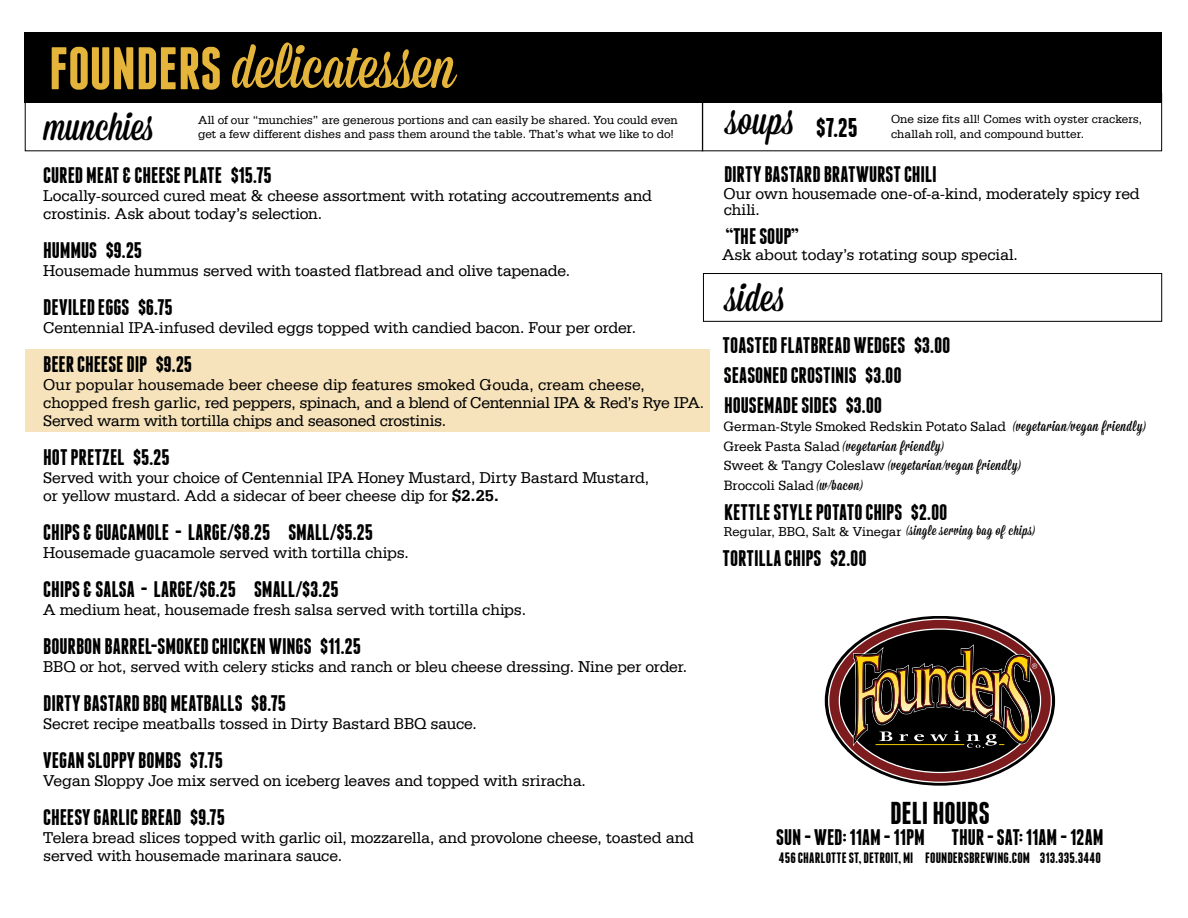
<style>
.page{position:relative;width:1188px;height:918px;background:#fff}
.page>*{position:absolute;margin:0;border:0;box-sizing:border-box;transform-origin:0 0}
.t1{font:60px "Mission Script";color:#e5b53b}
.t2{font:39px "Mission Script";letter-spacing:.005em;color:#000}
.t3{font:700 31.5px "Franchise";letter-spacing:-.005em;color:#000}
.t4{font:700 27px "Franchise";color:#000}
.t5{font:700 22.5px/30px "Franchise";color:#000}
.t6{font:16.5px/18px "Serifa BT";letter-spacing:-.015em;color:#000}
.t7{font:700 15px "Franchise";letter-spacing:.005em;color:#000}
.t8{font:14.25px "Serifa BT";color:#000}
.t9{font:14.25px/19.5px "Mission Script";letter-spacing:.035em;color:#000}
.t10{font:13.5px "Mission Script";letter-spacing:.04em;color:#000}
.t11{font:12.3px/14.2px "Serifa BT";color:#000}
.s1{font-family:"Franchise";font-weight:700}
.s2{font-family:"Serifa";font-weight:700}
.s3{font-family:"Mission Script"}
.s4{font-family:"Serifa BT"}
</style>
<div class="page">
<div style="left:25px;top:32px;width:1137px;height:71px;background:#000"></div>
<div style="left:25px;top:350px;width:685px;height:82px;background:#f6e3bb"></div>
<div style="left:702px;top:93px;width:460px;height:58px;border:1px solid #000"></div>
<svg style="left:825px;top:616px;width:230px;height:170px"></svg>
<div style="left:25px;top:93px;width:678px;height:58px;border:1px solid #000"></div>
<div style="left:703px;top:273px;width:459px;height:49px;border:1px solid #000"></div>
<h1 class="t1" style="left:49px;top:31px;width:408px"><span class="s1">FOUNDERS</span> delicatessen</h1>
<h2 class="t2" style="left:44px;top:104px;width:110px">munchies</h2>
<h2 class="t2" style="left:727px;top:97px;width:67px">soups</h2>
<p class="t11" style="left:198px;top:112px;width:481px">All of our “munchies” are generous portions and can easily be shared. You could even get a few different dishes and pass them around the table. That’s what we like to do!</p>
<h3 class="t4" style="left:816px;top:115px;width:43px">$7.25</h3>
<p class="t11" style="left:891px;top:111px;width:253px">One size fits all! Comes with oyster crackers,</p>
<p class="t11" style="left:891px;top:126px;width:195px">challah roll, and compound butter.</p>
<h3 class="t5" style="left:43px;top:160px;width:230px">CURED MEAT &amp; CHEESE PLATE $15.75</h3>
<p class="t6" style="left:43px;top:187px;width:610px">Locally-sourced cured meat &amp; cheese assortment with rotating accoutrements and crostinis. Ask about today’s selection.</p>
<h3 class="t5" style="left:43px;top:235px;width:101px">HUMMUS $9.25</h3>
<p class="t6" style="left:43px;top:262px;width:529px">Housemade hummus served with toasted flatbread and olive tapenade.</p>
<h3 class="t5" style="left:43px;top:292px;width:131px">DEVILED EGGS $6.75</h3>
<p class="t6" style="left:43px;top:319px;width:594px">Centennial IPA-infused deviled eggs topped with candied bacon. Four per order.</p>
<h3 class="t5" style="left:43px;top:349px;width:151px">BEER CHEESE DIP $9.25</h3>
<p class="t6" style="left:43px;top:376px;width:662px">Our popular housemade beer cheese dip features smoked Gouda, cream cheese, chopped fresh garlic, red peppers, spinach, and a blend of Centennial IPA &amp; Red’s Rye IPA.<br>Served warm with tortilla chips and seasoned crostinis.</p>
<h3 class="t5" style="left:43px;top:442px;width:128px">HOT PRETZEL $5.25</h3>
<p class="t6" style="left:43px;top:469px;width:608px">Served with your choice of Centennial IPA Honey Mustard, Dirty Bastard Mustard, or yellow mustard. Add a sidecar of beer cheese dip for <span class="s2">$2.25.</span></p>
<h3 class="t5" style="left:43px;top:517px;width:331px">CHIPS &amp; GUACAMOLE - LARGE/$8.25 SMALL/$5.25</h3>
<p class="t6" style="left:43px;top:544px;width:367px">Housemade guacamole served with tortilla chips.</p>
<h3 class="t5" style="left:43px;top:574px;width:297px">CHIPS &amp; SALSA - LARGE/$6.25 SMALL/$3.25</h3>
<p class="t6" style="left:43px;top:601px;width:484px">A medium heat, housemade fresh salsa served with tortilla chips.</p>
<h3 class="t5" style="left:43px;top:631px;width:319px">BOURBON BARREL-SMOKED CHICKEN WINGS $11.25</h3>
<p class="t6" style="left:43px;top:658px;width:646px">BBQ or hot, served with celery sticks and ranch or bleu cheese dressing. Nine per order.</p>
<h3 class="t5" style="left:43px;top:688px;width:244px">DIRTY BASTARD BBQ MEATBALLS $8.75</h3>
<p class="t6" style="left:43px;top:715px;width:435px">Secret recipe meatballs tossed in Dirty Bastard BBQ sauce.</p>
<h3 class="t5" style="left:43px;top:745px;width:181px">VEGAN SLOPPY BOMBS $7.75</h3>
<p class="t6" style="left:43px;top:772px;width:544px">Vegan Sloppy Joe mix served on iceberg leaves and topped with sriracha.</p>
<h3 class="t5" style="left:43px;top:802px;width:183px">CHEESY GARLIC BREAD $9.75</h3>
<p class="t6" style="left:43px;top:829px;width:652px">Telera bread slices topped with garlic oil, mozzarella, and provolone cheese, toasted and served with housemade marinara sauce.</p>
<h3 class="t5" style="left:724px;top:159px;width:214px">DIRTY BASTARD BRATWURST CHILI</h3>
<p class="t6" style="left:723px;top:185px;width:418px;line-height:16.5px">Our own housemade one-of-a-kind, moderately spicy red chili.</p>
<h3 class="t5" style="left:726px;top:221px;width:74px">“THE SOUP”</h3>
<p class="t6" style="left:722px;top:245px;width:297px">Ask about today’s rotating soup special.</p>
<h2 class="t2" style="left:727px;top:274px;width:58px">sides</h2>
<h3 class="t5" style="left:723px;top:330px;width:230px">TOASTED FLATBREAD WEDGES $3.00<br>SEASONED CROSTINIS $3.00<br>HOUSEMADE SIDES $3.00</h3>
<p class="t8" style="left:723px;top:418px;width:424px">German-Style Smoked Redskin Potato Salad <span class="s3">(vegetarian/vegan friendly)</span></p>
<p class="t9" style="left:723px;top:437px;width:299px"><span class="s4">Greek Pasta Salad</span> (vegetarian friendly)<br><span class="s4">Sweet &amp; Tangy Coleslaw</span> (vegetarian/vegan friendly)</p>
<p class="t8" style="left:724px;top:476px;width:141px">Broccoli Salad <span class="s3">(w/bacon)</span></p>
<h3 class="t5" style="left:724px;top:497px;width:225px">KETTLE STYLE POTATO CHIPS $2.00</h3>
<p class="t10" style="left:724px;top:522px;width:313px"><span class="s4">Regular, BBQ, Salt &amp; Vinegar</span> (single serving bag of chips)</p>
<h3 class="t5" style="left:723px;top:543px;width:146px">TORTILLA CHIPS $2.00</h3>
<h3 class="t3" style="left:890px;top:798px;width:101px">DELI HOURS</h3>
<h3 class="t5" style="left:776px;top:822px;width:329px">SUN - WED: 11AM - 11PM THUR - SAT: 11AM - 12AM</h3>
<p class="t7" style="left:779px;top:851px;width:324px">456 CHARLOTTE ST, DETROIT, MI FOUNDERSBREWING.COM 313.335.3440</p>
</div>
